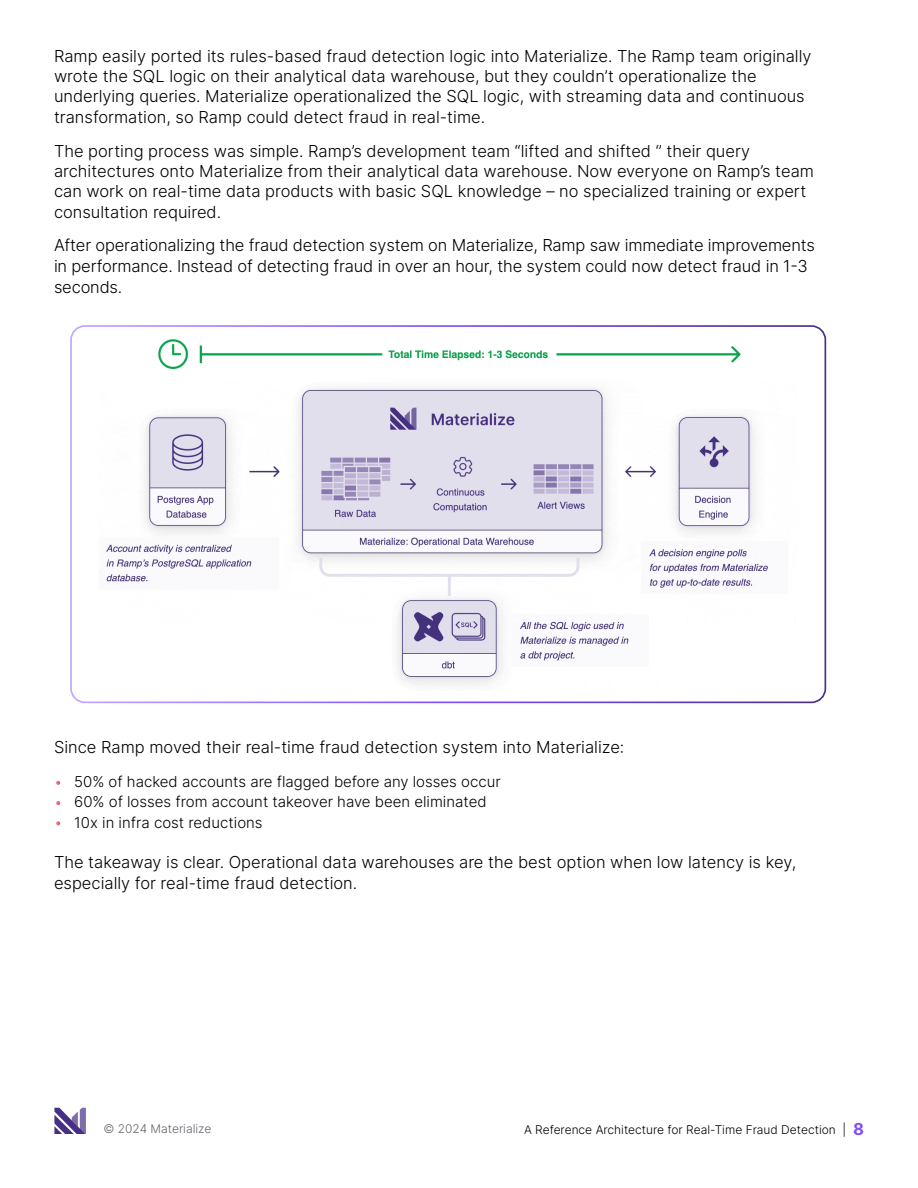
<style>
.page{position:relative;width:918px;height:1188px;background:#fff}
.page>*{position:absolute;margin:0;border:0;box-sizing:border-box;transform-origin:0 0}
.t1{font:300 16.5px/20.5px "Inter";color:#000}
.t2{font:300 15px "Inter";color:#000}
.t3{font:300 12px "Inter";color:#000}
.t4{font:300 12px "Inter";color:#66626a}
.s1{color:#fff}
.s2{font-weight:400;font-size:16.5px;color:#7f4eff}
</style>
<div class="page">
<img style="left:106px;top:339px;width:662px;height:346px">
<div style="left:70px;top:325px;width:756px;height:378px;border:2px solid #fff;border-radius:14px"></div>
<svg style="left:55px;top:1108px;width:31px;height:26px"></svg>
<p class="t1" style="left:54px;top:45px;width:759px">Ramp easily ported its rules-based fraud detection logic into Materialize. The Ramp team originally wrote the SQL logic on their analytical data warehouse, but they couldn’t operationalize the underlying queries. Materialize operationalized the SQL logic, with streaming data and continuous transformation, so Ramp could detect fraud in real-time.</p>
<p class="t1" style="left:54px;top:141px;width:762px">The porting process was simple. Ramp’s development team “lifted and shifted ‘’ their query architectures onto Materialize from their analytical data warehouse. Now everyone on Ramp’s team can work on real-time data products with basic SQL knowledge – no specialized training or expert consultation required.</p>
<p class="t1" style="left:54px;top:235px;width:762px">After operationalizing the fraud detection system on Materialize, Ramp saw immediate improvements in performance. Instead of detecting fraud in over an hour, the system could now detect fraud in 1-3 seconds.</p>
<p class="t1" style="left:54px;top:737px;width:572px">Since Ramp moved their real-time fraud detection system into Materialize:</p>
<p class="t2" style="left:54px;top:771px;width:448px"><span class="s1">•</span> 50% of hacked accounts are flagged before any losses occur</p>
<p class="t2" style="left:54px;top:791px;width:434px"><span class="s1">•</span> 60% of losses from account takeover have been eliminated</p>
<p class="t2" style="left:54px;top:812px;width:210px"><span class="s1">•</span> 10x in infra cost reductions</p>
<p class="t1" style="left:54px;top:851px;width:744px;line-height:21px">The takeaway is clear. Operational data warehouses are the best option when low latency is key, especially for real-time fraud detection.</p>
<p class="t4" style="left:104px;top:1120px;width:109px">© 2024 Materialize</p>
<p class="t3" style="left:524px;top:1121px;width:341px">A Reference Architecture for Real-Time Fraud Detection | <span class="s2">8</span></p>
</div>
